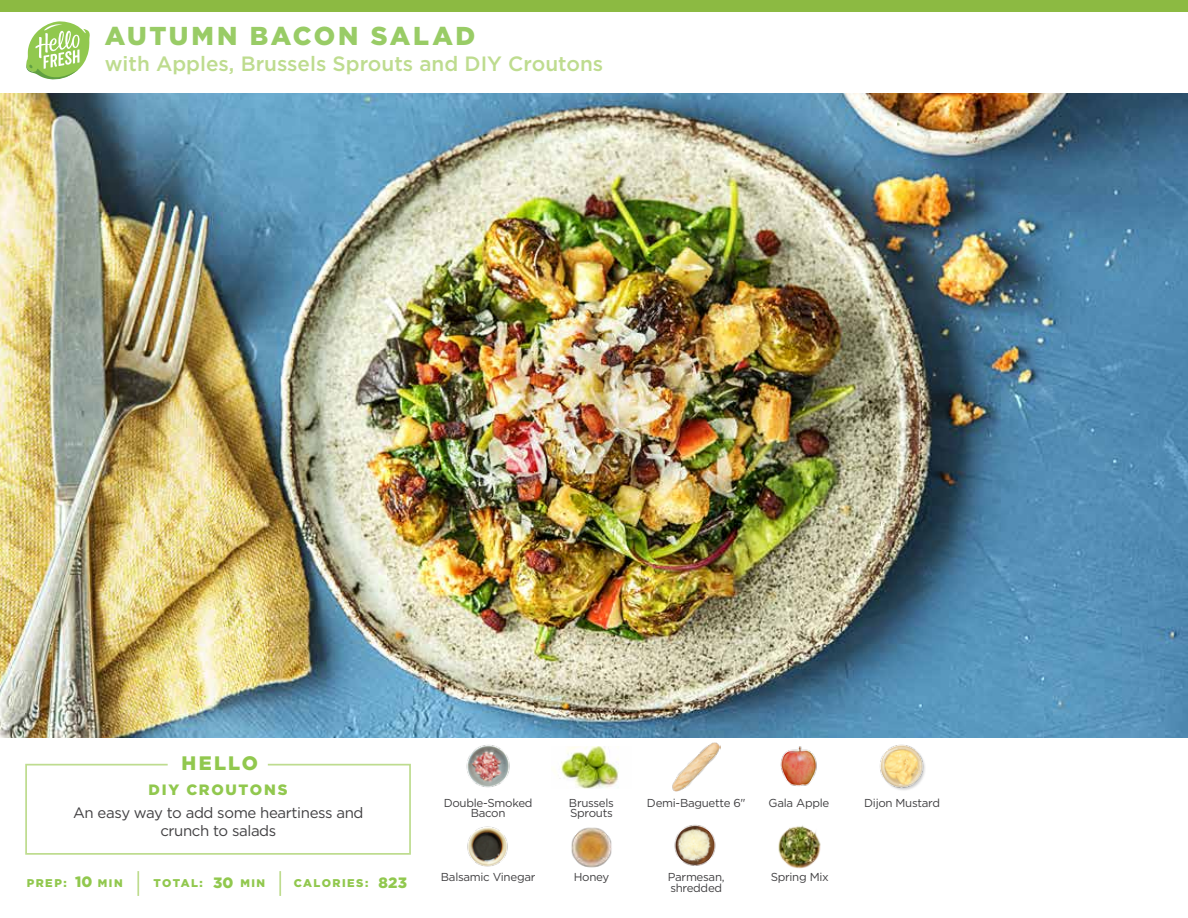
<style>
.page{position:relative;width:1188px;height:918px;background:#fff}
.page>*{position:absolute;margin:0;border:0;box-sizing:border-box;transform-origin:0 0}
.t1{font:900 25.8px "Gotham";letter-spacing:.1em;color:#9c6}
.t2{font:500 20.7px "Gotham";color:#bedc8f}
.t3{font:900 19.5px "Gotham";letter-spacing:.105em;color:#91c84e}
.t4{font:15px/18px "Gotham";letter-spacing:-.025em;color:#414042;text-align:center}
.t5{font:900 15px "Gotham";letter-spacing:.11em;color:#91c84e}
.t6{font:11.55px/10.5px "Gotham";letter-spacing:-.025em;color:#414042;text-align:center}
.t7{font:900 11.25px "Gotham";letter-spacing:.125em;color:#91c84e}
.t8{font:900 10.95px "Gotham";letter-spacing:.135em;color:#91c84e}
</style>
<div class="page">
<div style="left:0;top:0;width:1188px;height:12px;background:#8cba42"></div>
<img style="left:0;top:93px;width:1188px;height:644px">
<svg style="left:25px;top:763px;width:386px;height:92px"></svg>
<img style="left:466px;top:745px;width:44px;height:43px">
<img style="left:467px;top:826px;width:41px;height:41px">
<img style="left:672px;top:742px;width:49px;height:50px">
<img style="left:674px;top:824px;width:42px;height:42px">
<img style="left:571px;top:827px;width:41px;height:41px">
<img style="left:778px;top:825px;width:43px;height:44px">
<img style="left:780px;top:746px;width:37px;height:40px">
<hr style="left:137px;top:871px;width:2px;height:25px;background:#bedc8f">
<hr style="left:279px;top:871px;width:2px;height:25px;background:#bedc8f">
<img style="left:559px;top:746px;width:60px;height:43px">
<img style="left:880px;top:744px;width:45px;height:46px">
<svg style="left:26px;top:21px;width:64px;height:59px"></svg>
<h1 class="t1" style="left:105px;top:21px;width:372px">AUTUMN BACON SALAD</h1>
<h2 class="t2" style="left:105px;top:50px;width:500px">with Apples, Brussels Sprouts and DIY Croutons</h2>
<h3 class="t3" style="left:182px;top:751px;width:78px">HELLO</h3>
<p class="t5" style="left:149px;top:781px;width:140px">DIY CROUTONS</p>
<p class="t4" style="left:73px;top:803px;width:292px">An easy way to add some heartiness and crunch to salads</p>
<p class="t6" style="left:444px;top:797px;width:90px">Double-Smoked<br>Bacon</p>
<p class="t6" style="left:569px;top:797px;width:47px">Brussels</p>
<p class="t6" style="left:769px;top:797px;width:62px">Gala Apple</p>
<p class="t6" style="left:570px;top:807px;width:44px">Sprouts</p>
<p class="t6" style="left:647px;top:797px;width:100px">Demi-Baguette 6"</p>
<p class="t5" style="left:75px;top:873px;width:19px">10</p>
<p class="t5" style="left:213px;top:874px;width:22px">30</p>
<p class="t7" style="left:27px;top:877px;width:41px">PREP:</p>
<p class="t8" style="left:98px;top:877px;width:26px">MIN</p>
<p class="t7" style="left:154px;top:877px;width:51px">TOTAL:</p>
<p class="t8" style="left:240px;top:877px;width:26px">MIN</p>
<p class="t7" style="left:294px;top:877px;width:76px">CALORIES:</p>
<p class="t6" style="left:441px;top:872px;width:96px">Balsamic Vinegar</p>
<p class="t6" style="left:574px;top:872px;width:37px">Honey</p>
<p class="t6" style="left:771px;top:872px;width:60px">Spring Mix</p>
<p class="t6" style="left:668px;top:872px;width:58px">Parmesan,</p>
<p class="t5" style="left:379px;top:874px;width:30px">823</p>
<p class="t6" style="left:670px;top:882px;width:53px">shredded</p>
<p class="t6" style="left:864px;top:797px;width:77px">Dijon Mustard</p>
</div>
